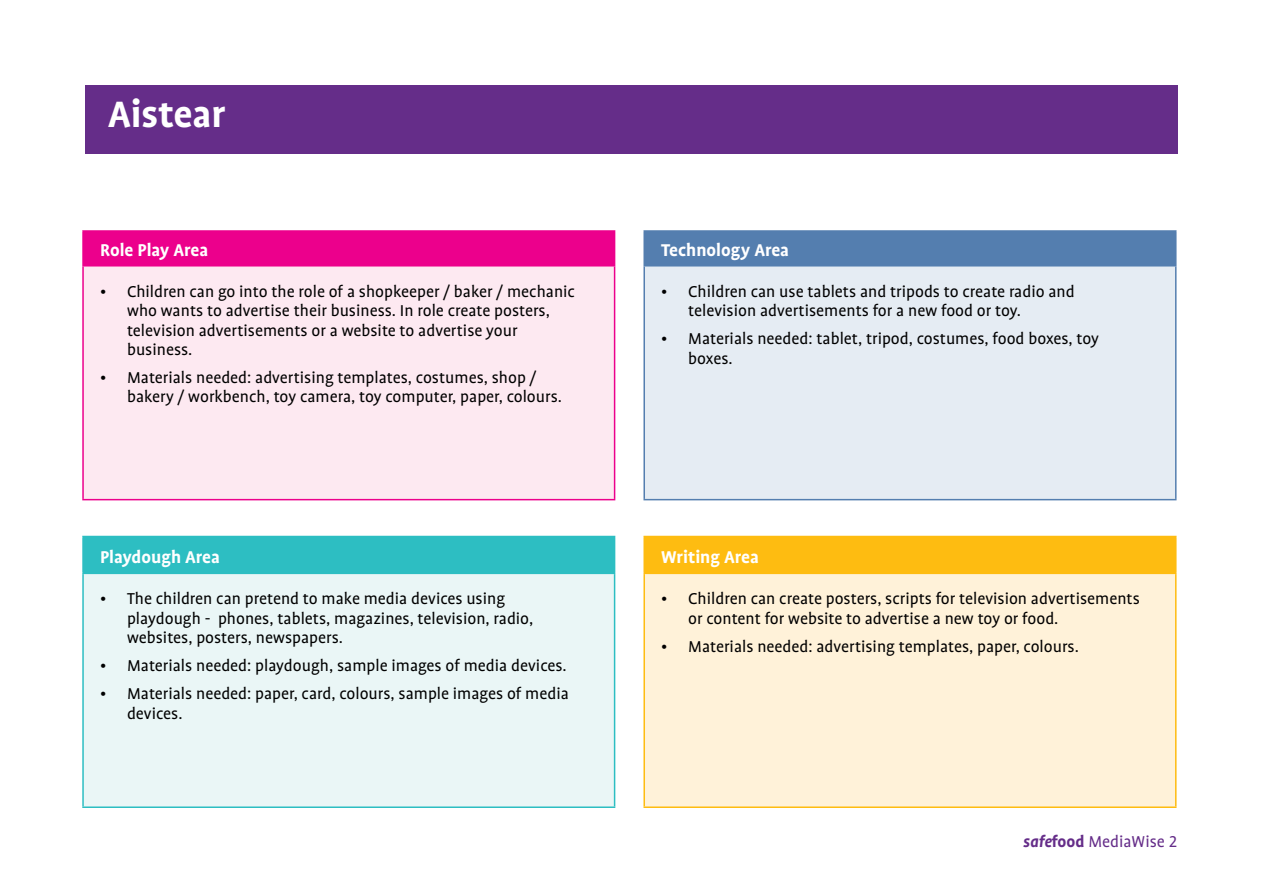
<style>
.page{position:relative;width:1263px;height:893px;background:#fff}
.page>*{position:absolute;margin:0;border:0;box-sizing:border-box;transform-origin:0 0}
.t1{font:700 42px "Profile";color:#fff}
.t2{font:700 19.5px "Profile";color:#fff}
.t3{font:18px/19.4px "Profile";color:#000}
.t4{font:18px "Profile";color:#652d89}
.s1{font-weight:700;font-style:italic}
.s2{font-weight:700}
.s3{font-family:"Profile NO"}
</style>
<div class="page">
<div style="left:85px;top:85px;width:1093px;height:68px;background:#652d89"></div>
<div style="left:83px;top:231px;width:532px;height:35px;background:#ec008c"></div>
<div style="left:644px;top:231px;width:532px;height:35px;background:#547eaf"></div>
<div style="left:83px;top:266px;width:532px;height:234px;background:#fde9f1"></div>
<div style="left:644px;top:266px;width:532px;height:234px;background:#e5ecf3"></div>
<svg style="left:83px;top:500px;width:1093px;height:36px"></svg>
<div style="left:83px;top:536px;width:532px;height:37px;background:#2dbec2"></div>
<div style="left:644px;top:536px;width:532px;height:37px;background:#febc11"></div>
<div style="left:83px;top:573px;width:532px;height:234px;background:#eaf6f6"></div>
<div style="left:644px;top:573px;width:532px;height:234px;background:#fff2d9"></div>
<hr style="left:82px;top:230px;width:533px;height:2px;background:#ec008c">
<hr style="left:82px;top:232px;width:2px;height:33px;background:#ec008c">
<hr style="left:82px;top:265px;width:533px;height:1px;background:#ec008c">
<hr style="left:82px;top:266px;width:2px;height:233px;background:#ec008c">
<hr style="left:614px;top:266px;width:1px;height:233px;background:#ec008c">
<hr style="left:82px;top:499px;width:533px;height:1px;background:#ec008c">
<hr style="left:643px;top:230px;width:533px;height:2px;background:#547eaf">
<hr style="left:643px;top:232px;width:2px;height:33px;background:#547eaf">
<hr style="left:643px;top:265px;width:533px;height:1px;background:#547eaf">
<hr style="left:643px;top:266px;width:2px;height:233px;background:#547eaf">
<hr style="left:1175px;top:266px;width:1px;height:233px;background:#547eaf">
<hr style="left:643px;top:499px;width:533px;height:1px;background:#547eaf">
<hr style="left:82px;top:536px;width:533px;height:1px;background:#2dbec2">
<hr style="left:82px;top:537px;width:2px;height:36px;background:#2dbec2">
<hr style="left:82px;top:573px;width:533px;height:1px;background:#2dbec2">
<hr style="left:82px;top:574px;width:2px;height:232px;background:#2dbec2">
<hr style="left:614px;top:574px;width:1px;height:232px;background:#2dbec2">
<hr style="left:82px;top:806px;width:533px;height:2px;background:#2dbec2">
<hr style="left:643px;top:536px;width:533px;height:1px;background:#febc11">
<hr style="left:643px;top:537px;width:2px;height:36px;background:#febc11">
<hr style="left:643px;top:573px;width:533px;height:1px;background:#febc11">
<hr style="left:643px;top:574px;width:2px;height:232px;background:#febc11">
<hr style="left:1175px;top:574px;width:1px;height:232px;background:#febc11">
<hr style="left:643px;top:806px;width:533px;height:2px;background:#febc11">
<h1 class="t1" style="left:108px;top:92px;width:119px">Aistear</h1>
<p class="t2" style="left:100px;top:239px;width:110px">Role Play Area</p>
<p class="t2" style="left:661px;top:239px;width:129px">Technology Area</p>
<p class="t3" style="left:127px;top:282px;width:449px;text-indent:-27px">• Children can go into the role of a shopkeeper / baker / mechanic who wants to advertise their business. In role create posters, television advertisements or a website to advertise your business.</p>
<p class="t3" style="left:127px;top:368px;width:436px;text-indent:-27px">• Materials needed: advertising templates, costumes, shop / bakery / workbench, toy camera, toy computer, paper, colours.</p>
<p class="t3" style="left:688px;top:282px;width:388px;text-indent:-27px">• Children can use tablets and tripods to create radio and television advertisements for a new food or toy.</p>
<p class="t3" style="left:688px;top:329px;width:412px;text-indent:-27px">• Materials needed: tablet, tripod, costumes, food boxes, toy boxes.</p>
<p class="t2" style="left:100px;top:546px;width:121px">Playdough Area</p>
<p class="t2" style="left:661px;top:546px;width:99px">Writing Area</p>
<p class="t3" style="left:127px;top:589px;width:408px;text-indent:-27px">• The children can pretend to make media devices using playdough - phones, tablets, magazines, television, radio, websites, posters, newspapers.</p>
<p class="t3" style="left:100px;top:656px;width:468px">• Materials needed: playdough, sample images of media devices.</p>
<p class="t3" style="left:127px;top:684px;width:443px;text-indent:-27px">• Materials needed: paper, card, colours, sample images of media devices.</p>
<p class="t3" style="left:688px;top:589px;width:453px;text-indent:-27px">• Children can create posters, scripts for television advertisements or content for website to advertise a new toy or food.</p>
<p class="t3" style="left:661px;top:637px;width:419px">• Materials needed: advertising templates, paper, colours.</p>
<p class="t4" style="left:1023px;top:833px;width:156px"><span class="s1">safe</span><span class="s2">food</span> MediaWise <span class="s3">2</span></p>
</div>
